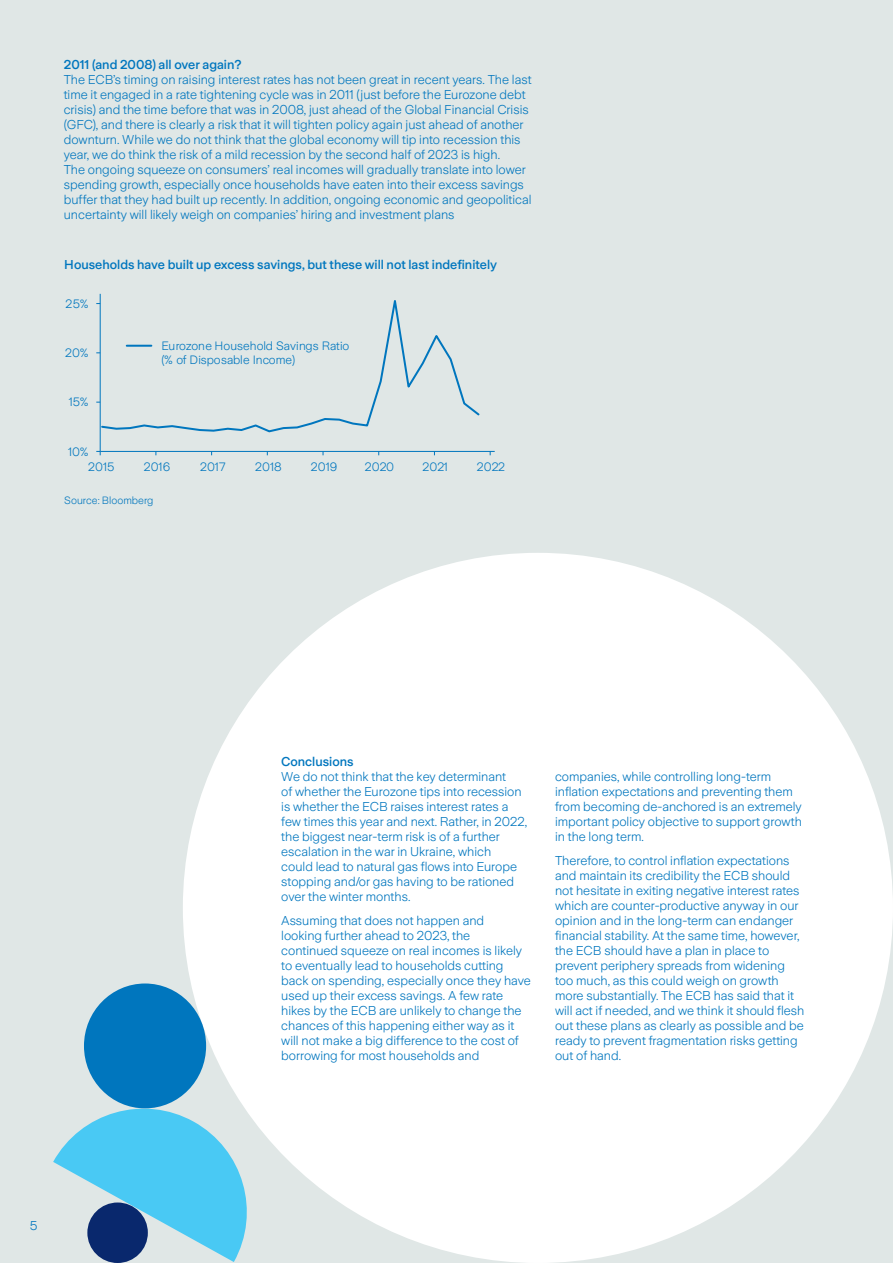
<style>
.page{position:relative;width:893px;height:1263px;background:#e0e7e6}
.page>*{position:absolute;margin:0;border:0;box-sizing:border-box;transform-origin:0 0}
.t1{font:300 12.75px/15px "Zurich Sans";color:#0076be}
.t2{font:500 12.75px "Zurich Sans";color:#0076be}
.t3{font:300 12px/14.2px "Zurich Sans";color:#0076be}
.t4{font:300 10.5px "Zurich Sans";color:#0076be}
</style>
<div class="page">
<div style="left:183px;top:553px;width:710px;height:710px;background:#fff;border-radius:50%"></div>
<svg style="left:53px;top:1094px;width:208px;height:168px"></svg>
<div style="left:84px;top:983px;width:122px;height:125px;background:#0076be;border-radius:50%"></div>
<hr style="left:100px;top:294px;width:1px;height:157px;background:#0076be">
<hr style="left:100px;top:451px;width:395px;height:1px;background:#0076be">
<svg style="left:100px;top:293px;width:380px;height:140px"></svg>
<hr style="left:127px;top:345px;width:24px;height:2px;background:#0076be">
<p class="t2" style="left:64px;top:57px;width:179px">2011 (and 2008) all over again?</p>
<p class="t1" style="left:64px;top:72px;width:469px">The ECB’s timing on raising interest rates has not been great in recent years. The last time it engaged in a rate tightening cycle was in 2011 (just before the Eurozone debt crisis) and the time before that was in 2008, just ahead of the Global Financial Crisis (GFC), and there is clearly a risk that it will tighten policy again just ahead of another downturn. While we do not think that the global economy will tip into recession this year, we do think the risk of a mild recession by the second half of 2023 is high.<br>The ongoing squeeze on consumers’ real incomes will gradually translate into lower spending growth, especially once households have eaten into their excess savings buffer that they had built up recently. In addition, ongoing economic and geopolitical uncertainty will likely weigh on companies’ hiring and investment plans</p>
<p class="t2" style="left:64px;top:258px;width:434px">Households have built up excess savings, but these will not last indefinitely</p>
<p class="t3" style="left:66px;top:296px;width:25px">25%</p>
<p class="t3" style="left:65px;top:346px;width:25px">20%</p>
<p class="t3" style="left:69px;top:395px;width:22px">15%</p>
<p class="t3" style="left:68px;top:445px;width:22px">10%</p>
<p class="t3" style="left:161px;top:339px;width:189px">Eurozone Household Savings Ratio (% of Disposable Income)</p>
<p class="t3" style="left:88px;top:460px;width:28px">2015</p>
<p class="t3" style="left:144px;top:460px;width:28px">2016</p>
<p class="t3" style="left:200px;top:460px;width:27px">2017</p>
<p class="t3" style="left:255px;top:460px;width:28px">2018</p>
<p class="t3" style="left:311px;top:460px;width:28px">2019</p>
<p class="t3" style="left:365px;top:460px;width:31px">2020</p>
<p class="t3" style="left:422px;top:460px;width:27px">2021</p>
<p class="t3" style="left:477px;top:460px;width:30px">2022</p>
<p class="t4" style="left:64px;top:494px;width:91px">Source: Bloomberg</p>
<p class="t1" style="left:30px;top:1218px;width:9px">5</p>
<p class="t2" style="left:281px;top:755px;width:74px">Conclusions</p>
<p class="t1" style="left:281px;top:769px;width:247px">We do not think that the key determinant<br>of whether the Eurozone tips into recession is whether the ECB raises interest rates a few times this year and next. Rather, in 2022, the biggest near-term risk is of a further escalation in the war in Ukraine, which<br>could lead to natural gas flows into Europe stopping and/or gas having to be rationed over the winter months.</p>
<p class="t1" style="left:281px;top:913px;width:251px">Assuming that does not happen and<br>looking further ahead to 2023, the<br>continued squeeze on real incomes is likely to eventually lead to households cutting back on spending, especially once they have used up their excess savings. A few rate hikes by the ECB are unlikely to change the chances of this happening either way as it will not make a big difference to the cost of borrowing for most households and</p>
<p class="t1" style="left:555px;top:769px;width:248px">companies, while controlling long-term inflation expectations and preventing them from becoming de-anchored is an extremely important policy objective to support growth in the long term.</p>
<p class="t1" style="left:555px;top:853px;width:251px">Therefore, to control inflation expectations and maintain its credibility the ECB should not hesitate in exiting negative interest rates which are counter-productive anyway in our opinion and in the long-term can endanger financial stability. At the same time, however, the ECB should have a plan in place to prevent periphery spreads from widening too much, as this could weigh on growth more substantially. The ECB has said that it will act if needed, and we think it should flesh out these plans as clearly as possible and be ready to prevent fragmentation risks getting out of hand.</p>
</div>
